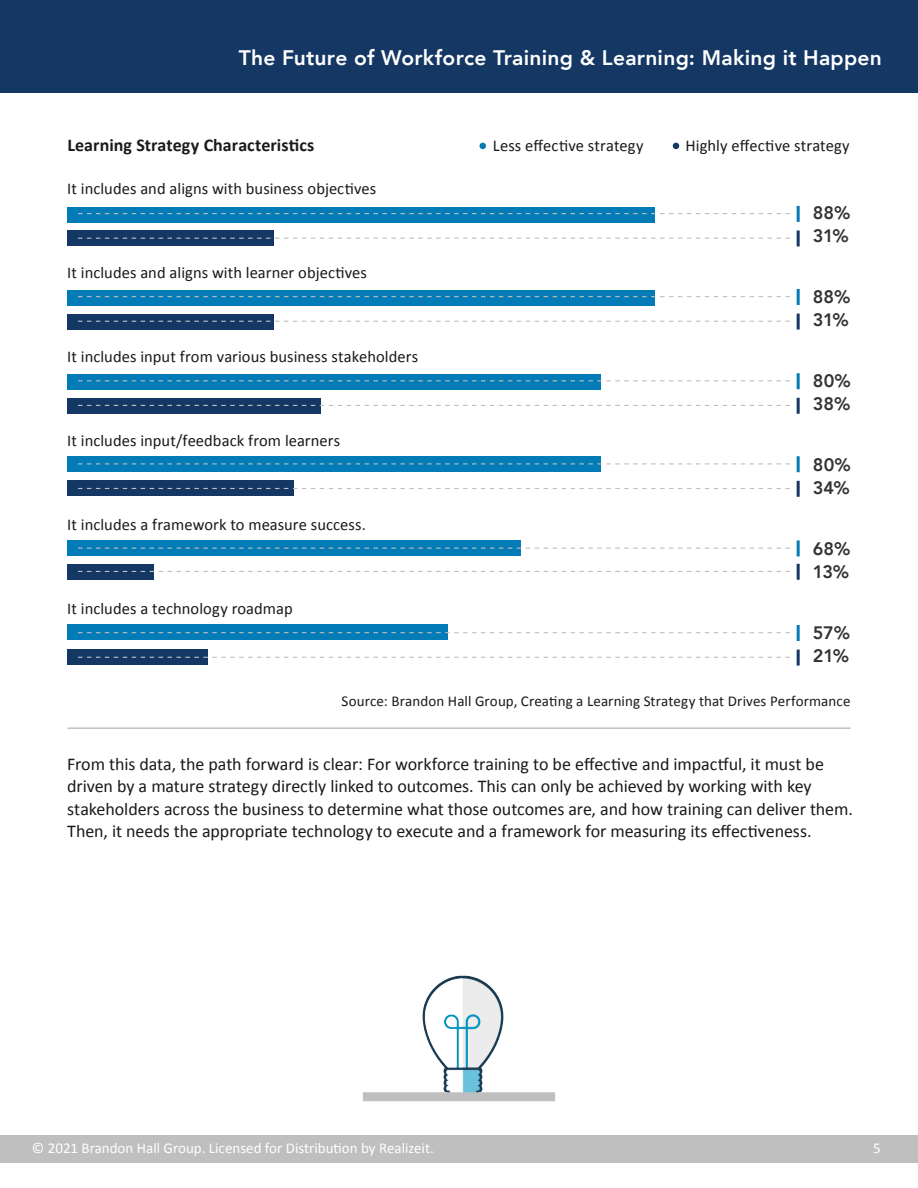
<style>
.page{position:relative;width:918px;height:1188px;background:#fff}
.page>*{position:absolute;margin:0;border:0;box-sizing:border-box;transform-origin:0 0}
.t1{font:800 21px "Avenir";letter-spacing:.01em;color:#fff}
.body_copy{font:18px/22.5px "Calibri";letter-spacing:-.005em;color:#1a1a1a}
.body_copy-2{font:800 18px "Avenir";letter-spacing:-.005em;color:#333}
.body_copy-3{font:700 18px "Calibri";letter-spacing:.005em;color:#1a1a1a}
.body_copy-4{font:16.5px "Calibri";letter-spacing:.005em;color:#1a1a1a}
.source_line{font:15px "Calibri";letter-spacing:.01em;color:#1a1a1a}
.t2{font:15px "Calibri";color:#fff}
</style>
<div class="page">
<div style="left:0;top:0;width:918px;height:92px;background:#143863"></div>
<div style="left:0;top:1136px;width:918px;height:27px;background:#bfbfbf"></div>
<hr style="left:68px;top:727px;width:782px;height:2px;background:#bfbfbf">
<div style="left:68px;top:230px;width:206px;height:16px;background:#143863"></div>
<div style="left:68px;top:314px;width:206px;height:16px;background:#143863"></div>
<div style="left:68px;top:398px;width:253px;height:15px;background:#143863"></div>
<div style="left:68px;top:480px;width:226px;height:16px;background:#143863"></div>
<div style="left:68px;top:564px;width:86px;height:15px;background:#143863"></div>
<div style="left:68px;top:649px;width:140px;height:16px;background:#143863"></div>
<div style="left:68px;top:207px;width:587px;height:15px;background:#027bb6"></div>
<div style="left:68px;top:291px;width:587px;height:15px;background:#027bb6"></div>
<div style="left:68px;top:374px;width:533px;height:16px;background:#027bb6"></div>
<div style="left:68px;top:457px;width:533px;height:15px;background:#027bb6"></div>
<div style="left:68px;top:540px;width:453px;height:16px;background:#027bb6"></div>
<div style="left:68px;top:624px;width:380px;height:16px;background:#027bb6"></div>
<svg style="left:78px;top:213px;width:712px;height:1px"></svg>
<svg style="left:78px;top:380px;width:712px;height:1px"></svg>
<svg style="left:78px;top:548px;width:712px;height:1px"></svg>
<svg style="left:78px;top:296px;width:712px;height:1px"></svg>
<svg style="left:78px;top:463px;width:712px;height:1px"></svg>
<svg style="left:78px;top:632px;width:712px;height:1px"></svg>
<svg style="left:78px;top:238px;width:712px;height:1px"></svg>
<svg style="left:78px;top:405px;width:712px;height:1px"></svg>
<svg style="left:78px;top:571px;width:712px;height:1px"></svg>
<svg style="left:78px;top:321px;width:712px;height:1px"></svg>
<svg style="left:78px;top:488px;width:712px;height:1px"></svg>
<svg style="left:78px;top:657px;width:712px;height:1px"></svg>
<hr style="left:797px;top:206px;width:3px;height:16px;background:#027bb6">
<hr style="left:797px;top:373px;width:3px;height:16px;background:#027bb6">
<hr style="left:797px;top:540px;width:3px;height:16px;background:#027bb6">
<hr style="left:797px;top:289px;width:3px;height:16px;background:#027bb6">
<hr style="left:797px;top:456px;width:3px;height:16px;background:#027bb6">
<hr style="left:797px;top:625px;width:3px;height:16px;background:#027bb6">
<hr style="left:797px;top:230px;width:3px;height:16px;background:#143863">
<hr style="left:797px;top:398px;width:3px;height:16px;background:#143863">
<hr style="left:797px;top:564px;width:3px;height:16px;background:#143863">
<hr style="left:797px;top:314px;width:3px;height:16px;background:#143863">
<hr style="left:797px;top:481px;width:3px;height:16px;background:#143863">
<hr style="left:797px;top:650px;width:3px;height:16px;background:#143863">
<img style="left:398px;top:975px;width:120px;height:127px">
<div style="left:363px;top:1092px;width:192px;height:9px;background:#bfbfbf"></div>
<svg style="left:480px;top:143px;width:6px;height:6px"></svg>
<svg style="left:673px;top:143px;width:6px;height:6px"></svg>
<p class="t1" style="left:239px;top:41px;width:645px">The Future of Workforce Training &amp; Learning: Making it Happen</p>
<p class="body_copy-3" style="left:68px;top:134px;width:248px">Learning Strategy Characteristics</p>
<p class="body_copy-4" style="left:67px;top:178px;width:311px">It includes and aligns with business objectives</p>
<p class="body_copy-4" style="left:67px;top:262px;width:301px">It includes and aligns with learner objectives</p>
<p class="body_copy-4" style="left:67px;top:346px;width:353px">It includes input from various business stakeholders</p>
<p class="body_copy-4" style="left:67px;top:430px;width:275px">It includes input/feedback from learners</p>
<p class="body_copy-4" style="left:67px;top:514px;width:300px">It includes a framework to measure success.</p>
<p class="body_copy-4" style="left:67px;top:598px;width:227px">It includes a technology roadmap</p>
<p class="body_copy-4" style="left:493px;top:135px;width:152px">Less effective strategy</p>
<p class="body_copy-4" style="left:686px;top:135px;width:166px">Highly effective strategy</p>
<p class="body_copy-2" style="left:813px;top:199px;width:39px">88%</p>
<p class="body_copy-2" style="left:813px;top:221px;width:37px">31%</p>
<p class="body_copy-2" style="left:813px;top:283px;width:39px">88%</p>
<p class="body_copy-2" style="left:813px;top:305px;width:37px">31%</p>
<p class="body_copy-2" style="left:813px;top:367px;width:39px">80%</p>
<p class="body_copy-2" style="left:813px;top:389px;width:39px">38%</p>
<p class="body_copy-2" style="left:813px;top:451px;width:39px">80%</p>
<p class="body_copy-2" style="left:813px;top:473px;width:38px">34%</p>
<p class="body_copy-2" style="left:813px;top:535px;width:39px">68%</p>
<p class="body_copy-2" style="left:813px;top:557px;width:38px">13%</p>
<p class="body_copy-2" style="left:813px;top:619px;width:39px">57%</p>
<p class="body_copy-2" style="left:813px;top:641px;width:38px">21%</p>
<p class="source_line" style="left:342px;top:691px;width:510px">Source: Brandon Hall Group, Creating a Learning Strategy that Drives Performance</p>
<p class="body_copy" style="left:67px;top:751px;width:787px">From this data, the path forward is clear: For workforce training to be effective and impactful, it must be driven by a mature strategy directly linked to outcomes. This can only be achieved by working with key stakeholders across the business to determine what those outcomes are, and how training can deliver them.<br>Then, it needs the appropriate technology to execute and a framework for measuring its effectiveness.</p>
<p class="t2" style="left:32px;top:1138px;width:403px">© 2021 Brandon Hall Group. Licensed for Distribution by Realizeit.</p>
<p class="t2" style="left:873px;top:1138px;width:9px">5</p>
</div>
